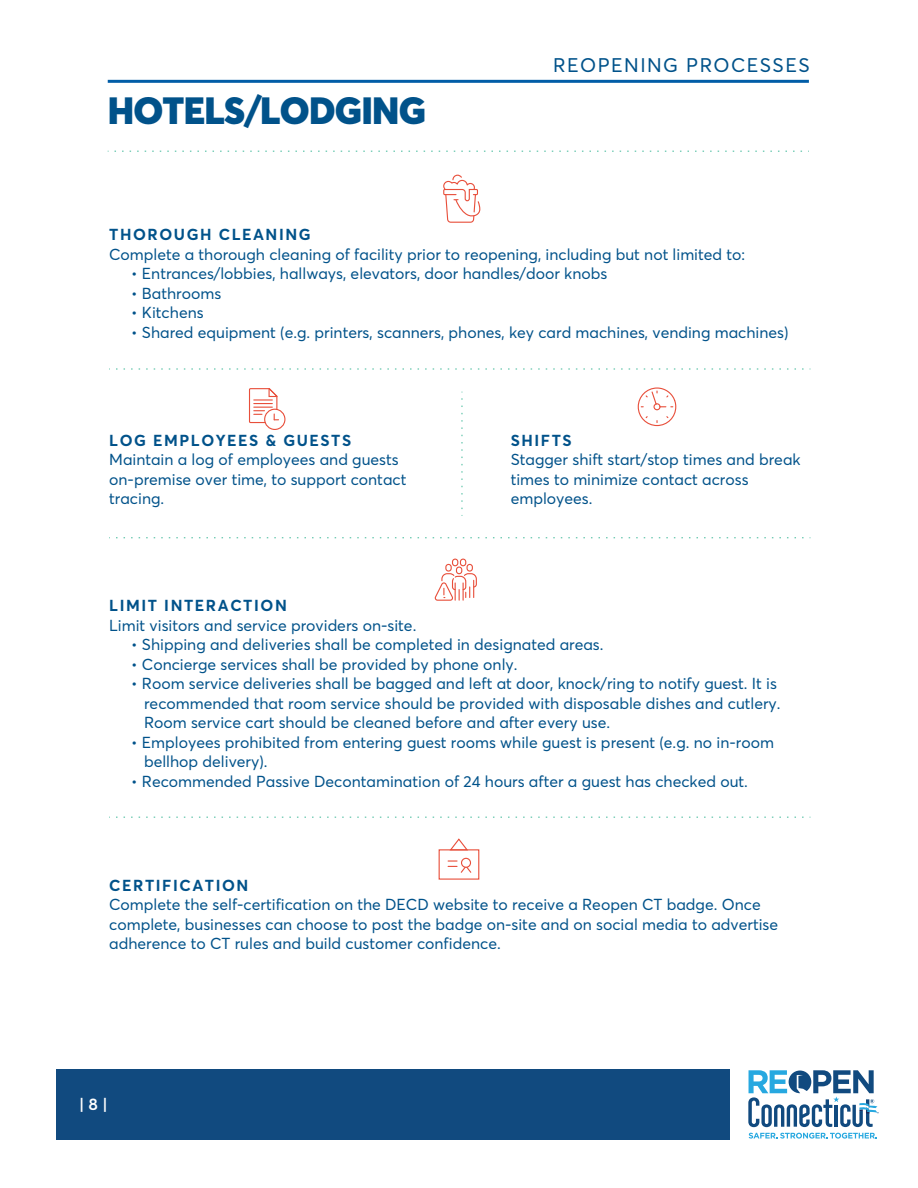
<style>
.page{position:relative;width:918px;height:1188px;background:#fff}
.page>*{position:absolute;margin:0;border:0;box-sizing:border-box;transform-origin:0 0}
.t1{font:900 37.5px "Averta PE";letter-spacing:-.02em;color:#01528a}
.t2{font:19.5px "Averta PE";letter-spacing:.075em;color:#01528a}
.t3{font:600 16.5px "Averta PE";color:#fff}
.t4{font:15.75px/19.5px "Averta PE";color:#01528a}
.t5{font:700 15.75px "Averta PE";letter-spacing:.1em;color:#01528a}
</style>
<div class="page">
<svg style="left:116px;top:368px;width:695px;height:2px"></svg>
<svg style="left:116px;top:537px;width:695px;height:1px"></svg>
<svg style="left:461px;top:392px;width:2px;height:117px"></svg>
<hr style="left:108px;top:80px;width:701px;height:3px;background:#015da7">
<svg style="left:115px;top:150px;width:694px;height:73px"></svg>
<svg style="left:116px;top:817px;width:695px;height:1px"></svg>
<div style="left:264px;top:409px;width:21px;height:21px;border:1px solid #e84f3b;border-radius:50%"></div>
<svg style="left:249px;top:388px;width:30px;height:36px"></svg>
<div style="left:456px;top:567px;width:6px;height:7px;border:1px solid #e84f3b;border-radius:3px"></div>
<div style="left:467px;top:564px;width:6px;height:8px;border:1px solid #e84f3b;border-radius:3px"></div>
<div style="left:445px;top:564px;width:7px;height:8px;border:1px solid #e84f3b;border-radius:3px"></div>
<div style="left:452px;top:559px;width:6px;height:7px;border:1px solid #e84f3b;border-radius:3px"></div>
<div style="left:460px;top:559px;width:6px;height:7px;border:1px solid #e84f3b;border-radius:3px"></div>
<svg style="left:434px;top:573px;width:43px;height:28px"></svg>
<div style="left:439px;top:849px;width:40px;height:31px;border:1px solid #e84f3b"></div>
<svg style="left:448px;top:838px;width:21px;height:13px"></svg>
<svg style="left:448px;top:860px;width:24px;height:13px"></svg>
<div style="left:461px;top:858px;width:10px;height:10px;border:1px solid #e84f3b;border-radius:50%"></div>
<svg style="left:637px;top:387px;width:40px;height:40px"></svg>
<div style="left:56px;top:1070px;width:674px;height:70px;background:#114a7f"></div>
<svg style="left:749px;top:1133px;width:128px;height:6px"></svg>
<svg style="left:748px;top:1070px;width:129px;height:57px"></svg>
<h1 class="t1" style="left:108px;top:84px;width:320px">HOTELS/LODGING</h1>
<p class="t2" style="left:553px;top:52px;width:258px">REOPENING PROCESSES</p>
<p class="t5" style="left:109px;top:224px;width:203px">THOROUGH CLEANING</p>
<p class="t4" style="left:109px;top:244px;width:637px">Complete a thorough cleaning of facility prior to reopening, including but not limited to:</p>
<p class="t4" style="left:131px;top:263px;width:478px">• Entrances/lobbies, hallways, elevators, door handles/door knobs</p>
<p class="t4" style="left:131px;top:283px;width:92px">• Bathrooms</p>
<p class="t4" style="left:131px;top:302px;width:74px">• Kitchens</p>
<p class="t4" style="left:131px;top:322px;width:659px">• Shared equipment (e.g. printers, scanners, phones, key card machines, vending machines)</p>
<p class="t5" style="left:109px;top:429px;width:244px">LOG EMPLOYEES &amp; GUESTS</p>
<p class="t4" style="left:109px;top:449px;width:299px">Maintain a log of employees and guests on-premise over time, to support contact tracing.</p>
<p class="t5" style="left:511px;top:429px;width:62px">SHIFTS</p>
<p class="t4" style="left:511px;top:449px;width:291px">Stagger shift start/stop times and break times to minimize contact across employees.</p>
<p class="t5" style="left:109px;top:595px;width:179px">LIMIT INTERACTION</p>
<p class="t4" style="left:109px;top:615px;width:309px">Limit visitors and service providers on-site.</p>
<p class="t4" style="left:131px;top:634px;width:474px">• Shipping and deliveries shall be completed in designated areas.</p>
<p class="t4" style="left:131px;top:654px;width:388px">• Concierge services shall be provided by phone only.</p>
<p class="t4" style="left:144px;top:673px;width:638px;text-indent:-13px">• Room service deliveries shall be bagged and left at door, knock/ring to notify guest. It is recommended that room service should be provided with disposable dishes and cutlery.<br>Room service cart should be cleaned before and after every use.</p>
<p class="t4" style="left:144px;top:732px;width:631px;text-indent:-13px">• Employees prohibited from entering guest rooms while guest is present (e.g. no in-room bellhop delivery).</p>
<p class="t4" style="left:131px;top:771px;width:618px">• Recommended Passive Decontamination of 24 hours after a guest has checked out.</p>
<p class="t5" style="left:109px;top:874px;width:141px">CERTIFICATION</p>
<p class="t4" style="left:109px;top:894px;width:670px">Complete the self-certification on the DECD website to receive a Reopen CT badge. Once complete, businesses can choose to post the badge on-site and on social media to advertise adherence to CT rules and build customer confidence.</p>
<p class="t3" style="left:79px;top:1092px;width:30px">| 8 |</p>
</div>
